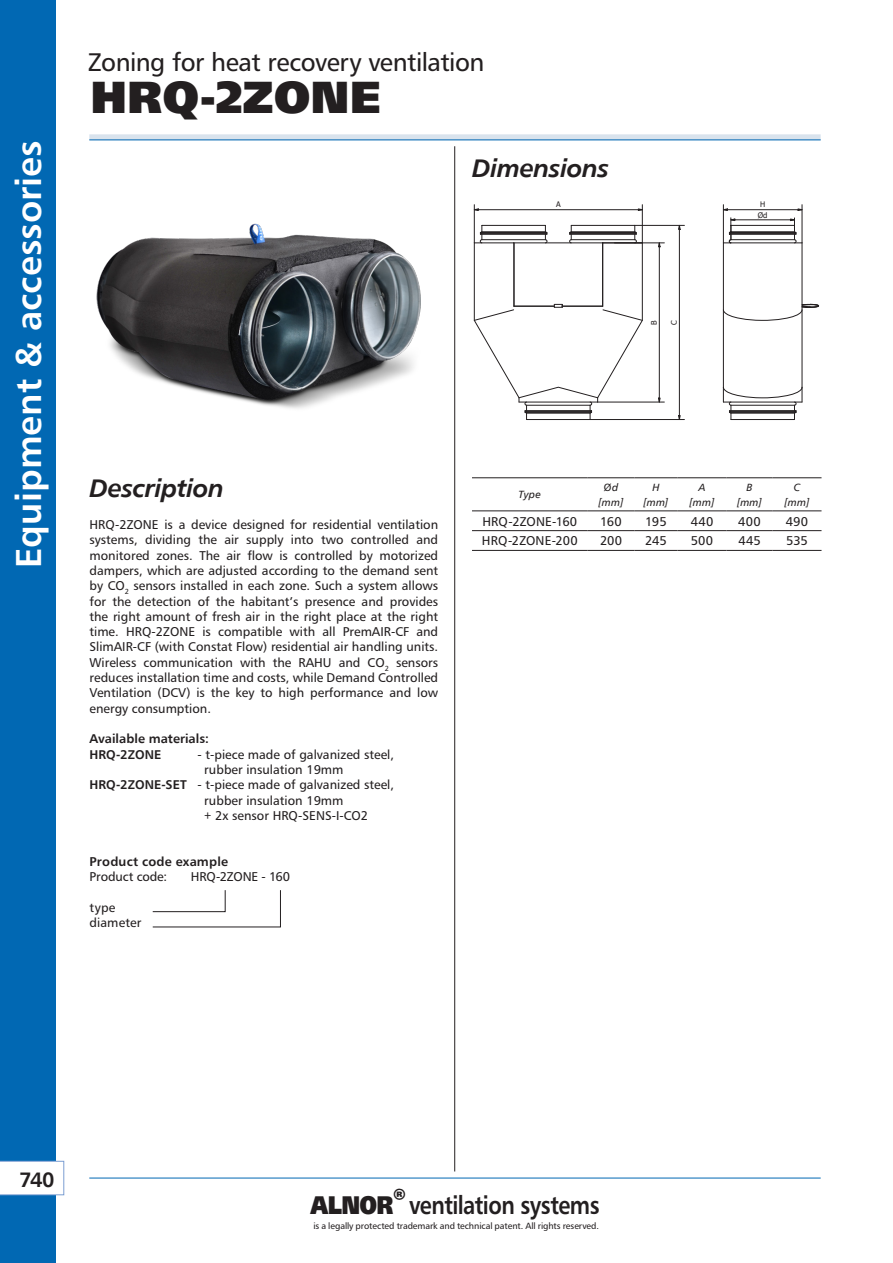
<style>
.page{position:relative;width:893px;height:1263px;background:#fff}
.page>*{position:absolute;margin:0;border:0;box-sizing:border-box;transform-origin:0 0}
.dzial_-_symbol_p{font:900 45px "Humanist 777 TL";color:#231f20}
.t1{font:700 36px "Humanist 777 TL";color:#fff}
.dzial{font:25.5px "Humanist 777 TL";letter-spacing:-.02em;color:#231f20}
.t2{font:700 25.5px "Humanist 777 TL";letter-spacing:-.025em;color:#231f20;scale:.85 1}
.Nagłówki_-_bold_ital{font:25.5px "Humanist 777 TL Bold Italic B";letter-spacing:-.02em;color:#231f20}
.t3{font:21px "Humanist 777 TL Bold B";color:#231f20}
.tebela_DN{font:12.75px/15.3px "Humanist 777 TL";color:#231f20;text-align:justify}
.tekst_8_5pt{font:12.75px "Humanist 777 TL";letter-spacing:-.005em;color:#231f20}
.t4{font:12.75px "Humanist 777 TL Bold B";color:#231f20}
.tekst_8_5pt-2{font:700 12.75px "Humanist 777 TL";letter-spacing:.01em;color:#231f20}
.tebela_DN-2{font:10.5px "Humanist 777 TL Italic B";letter-spacing:.02em;color:#231f20}
.tebela_DN-3{font:10.5px "Humanist 777 TL";color:#231f20}
.t5{font:9px "Humanist 777 TL";letter-spacing:-.01em;color:#231f20}
.t6{font:7.65px/10.2px "Tahoma";color:#231f20}
.s1{font-family:"Humanist 777 TL Bold B"}
.s2{font-family:"Humanist 777 TL Italic B"}
.s3{font-weight:900}
</style>
<div class="page">
<div style="left:0;top:0;width:55px;height:1263px;background:#0168b3"></div>
<div style="left:89px;top:134px;width:732px;height:6px;background:#d9e3ed"></div>
<hr style="left:89px;top:140px;width:732px;height:1px;background:#0168b3">
<hr style="left:89px;top:1178px;width:732px;height:1px;background:#0168b3">
<hr style="left:454px;top:146px;width:1px;height:1025px;background:#231f20">
<svg style="left:0;top:1161px;width:64px;height:34px;background:#f7f9fc"></svg>
<img style="left:96px;top:223px;width:325px;height:186px">
<svg style="left:474px;top:225px;width:169px;height:195px"></svg>
<hr style="left:802px;top:243px;width:1px;height:144px;background:#231f20">
<hr style="left:723px;top:243px;width:79px;height:1px;background:#231f20">
<svg style="left:724px;top:303px;width:96px;height:18px"></svg>
<hr style="left:731px;top:225px;width:63px;height:1px;background:#231f20">
<hr style="left:731px;top:231px;width:63px;height:1px;background:#231f20">
<hr style="left:729px;top:234px;width:67px;height:1px;background:#231f20">
<hr style="left:729px;top:233px;width:67px;height:1px;background:#231f20">
<hr style="left:729px;top:232px;width:67px;height:1px;background:#231f20">
<hr style="left:731px;top:239px;width:63px;height:1px;background:#231f20">
<hr style="left:478px;top:209px;width:160px;height:1px;background:#231f20">
<hr style="left:642px;top:205px;width:1px;height:38px;background:#231f20">
<hr style="left:474px;top:205px;width:1px;height:38px;background:#231f20">
<hr style="left:659px;top:247px;width:1px;height:151px;background:#231f20">
<hr style="left:603px;top:243px;width:39px;height:1px;background:#231f20">
<hr style="left:598px;top:402px;width:66px;height:1px;background:#231f20">
<hr style="left:679px;top:229px;width:1px;height:187px;background:#231f20">
<hr style="left:635px;top:225px;width:49px;height:1px;background:#231f20">
<hr style="left:590px;top:419px;width:94px;height:1px;background:#231f20">
<hr style="left:727px;top:209px;width:71px;height:1px;background:#231f20">
<hr style="left:802px;top:205px;width:1px;height:38px;background:#231f20">
<hr style="left:723px;top:205px;width:1px;height:38px;background:#231f20">
<hr style="left:733px;top:220px;width:59px;height:1px;background:#231f20">
<svg style="left:790px;top:218px;width:7px;height:25px"></svg>
<svg style="left:729px;top:218px;width:6px;height:25px"></svg>
<svg style="left:723px;top:387px;width:80px;height:33px"></svg>
<hr style="left:723px;top:243px;width:1px;height:144px;background:#231f20">
<hr style="left:614px;top:243px;width:50px;height:1px;background:#231f20">
<svg style="left:152px;top:890px;width:129px;height:37px"></svg>
<hr style="left:472px;top:477px;width:116px;height:1px;background:#231f20">
<hr style="left:588px;top:477px;width:46px;height:1px;background:#231f20">
<hr style="left:634px;top:477px;width:43px;height:1px;background:#231f20">
<hr style="left:677px;top:477px;width:50px;height:1px;background:#231f20">
<hr style="left:727px;top:477px;width:45px;height:1px;background:#231f20">
<hr style="left:772px;top:477px;width:49px;height:1px;background:#231f20">
<hr style="left:472px;top:511px;width:116px;height:1px;background:#231f20">
<hr style="left:588px;top:511px;width:46px;height:1px;background:#231f20">
<hr style="left:634px;top:511px;width:43px;height:1px;background:#231f20">
<hr style="left:677px;top:511px;width:50px;height:1px;background:#231f20">
<hr style="left:727px;top:511px;width:45px;height:1px;background:#231f20">
<hr style="left:772px;top:511px;width:49px;height:1px;background:#231f20">
<hr style="left:472px;top:530px;width:116px;height:1px;background:#231f20">
<hr style="left:588px;top:530px;width:46px;height:1px;background:#231f20">
<hr style="left:634px;top:530px;width:43px;height:1px;background:#231f20">
<hr style="left:677px;top:530px;width:50px;height:1px;background:#231f20">
<hr style="left:727px;top:530px;width:45px;height:1px;background:#231f20">
<hr style="left:772px;top:530px;width:49px;height:1px;background:#231f20">
<hr style="left:472px;top:550px;width:116px;height:1px;background:#231f20">
<hr style="left:588px;top:550px;width:46px;height:1px;background:#231f20">
<hr style="left:634px;top:550px;width:43px;height:1px;background:#231f20">
<hr style="left:677px;top:550px;width:50px;height:1px;background:#231f20">
<hr style="left:727px;top:550px;width:45px;height:1px;background:#231f20">
<hr style="left:772px;top:550px;width:49px;height:1px;background:#231f20">
<h2 class="t1" style="left:5px;top:568px;width:429px;rotate:-90deg">Equipment &amp; accessories</h2>
<p class="dzial" style="left:88px;top:46px;width:398px">Zoning for heat recovery ventilation</p>
<p class="dzial_-_symbol_p" style="left:91px;top:67px;width:292px">HRQ-2ZONE</p>
<p class="Nagłówki_-_bold_ital" style="left:472px;top:151px;width:138px">Dimensions</p>
<p class="t6" style="left:556px;top:200px;width:6px">A</p>
<p class="t6" style="left:649px;top:325px;width:6px;rotate:-90deg">B</p>
<p class="t6" style="left:669px;top:325px;width:6px;rotate:-90deg">C</p>
<p class="t6" style="left:758px;top:200px;width:11px">H<br>Ød</p>
<p class="Nagłówki_-_bold_ital" style="left:89px;top:472px;width:136px">Description</p>
<p class="tebela_DN" style="left:90px;top:516px;width:350px">HRQ-2ZONE is a device designed for residential ventilation systems, dividing the air supply into two controlled and monitored zones. The air flow is controlled by motorized dampers, which are adjusted according to the demand sent by CO<sub>2</sub> sensors installed in each zone. Such a system allows for the detection of the habitant’s presence and provides the right amount of fresh air in the right place at the right time. HRQ-2ZONE is compatible with all PremAIR-CF and SlimAIR-CF (with Constat Flow) residential air handling units.<br>Wireless communication with the RAHU and CO<sub>2</sub> sensors reduces installation time and costs, while Demand Controlled Ventilation (DCV) is the key to high performance and low energy consumption.</p>
<p class="t4" style="left:90px;top:731px;width:121px">Available materials:</p>
<p class="t4" style="left:90px;top:746px;width:73px">HRQ-2ZONE</p>
<p class="tebela_DN" style="left:198px;top:746px;width:198px">- t-piece made of galvanized steel,</p>
<p class="tebela_DN" style="left:204px;top:761px;width:141px">rubber insulation 19mm</p>
<p class="tebela_DN" style="left:90px;top:777px;width:306px"><span class="s1">HRQ-2ZONE-SET</span> - t-piece made of galvanized steel,</p>
<p class="tebela_DN" style="left:204px;top:792px;width:141px">rubber insulation 19mm</p>
<p class="tebela_DN" style="left:204px;top:807px;width:165px">+ 2x sensor HRQ-SENS-I-CO2</p>
<p class="tekst_8_5pt-2" style="left:90px;top:853px;width:140px">Product code example</p>
<p class="tekst_8_5pt" style="left:90px;top:868px;width:79px">Product code:</p>
<p class="tekst_8_5pt" style="left:191px;top:868px;width:101px">HRQ-2ZONE - 160</p>
<p class="tekst_8_5pt" style="left:90px;top:899px;width:27px">type</p>
<p class="tekst_8_5pt" style="left:90px;top:914px;width:53px">diameter</p>
<p class="tebela_DN-2" style="left:519px;top:488px;width:24px">Type</p>
<p class="tebela_DN-3" style="left:604px;top:480px;width:16px">Ø<span class="s2">d</span></p>
<p class="tebela_DN-2" style="left:599px;top:495px;width:26px">[mm]</p>
<p class="tebela_DN-2" style="left:652px;top:480px;width:9px">H</p>
<p class="tebela_DN-2" style="left:644px;top:495px;width:26px">[mm]</p>
<p class="tebela_DN-2" style="left:698px;top:480px;width:9px">A</p>
<p class="tebela_DN-2" style="left:690px;top:495px;width:26px">[mm]</p>
<p class="tebela_DN-2" style="left:746px;top:480px;width:8px">B</p>
<p class="tebela_DN-2" style="left:737px;top:495px;width:26px">[mm]</p>
<p class="tebela_DN-2" style="left:794px;top:480px;width:8px">C</p>
<p class="tebela_DN-2" style="left:785px;top:495px;width:26px">[mm]</p>
<p class="tebela_DN" style="left:482px;top:513px;width:96px">HRQ-2ZONE-160</p>
<p class="tebela_DN" style="left:600px;top:513px;width:23px">160</p>
<p class="tebela_DN" style="left:645px;top:513px;width:23px">195</p>
<p class="tebela_DN" style="left:691px;top:513px;width:24px">440</p>
<p class="tebela_DN" style="left:738px;top:513px;width:24px">400</p>
<p class="tebela_DN" style="left:786px;top:513px;width:24px">490</p>
<p class="tebela_DN" style="left:482px;top:533px;width:97px">HRQ-2ZONE-200</p>
<p class="tebela_DN" style="left:600px;top:533px;width:24px">200</p>
<p class="tebela_DN" style="left:645px;top:533px;width:23px">245</p>
<p class="tebela_DN" style="left:691px;top:533px;width:24px">500</p>
<p class="tebela_DN" style="left:738px;top:533px;width:24px">445</p>
<p class="tebela_DN" style="left:786px;top:533px;width:23px">535</p>
<h3 class="t3" style="left:20px;top:1166px;width:37px">740</h3>
<h3 class="t2" style="left:310px;top:1189px;width:342px"><span class="s3">ALNOR</span><sup>®</sup> ventilation systems</h3>
<p class="t5" style="left:314px;top:1220px;width:287px">is a legally protected trademark and technical patent. All rights reserved.</p>
</div>
